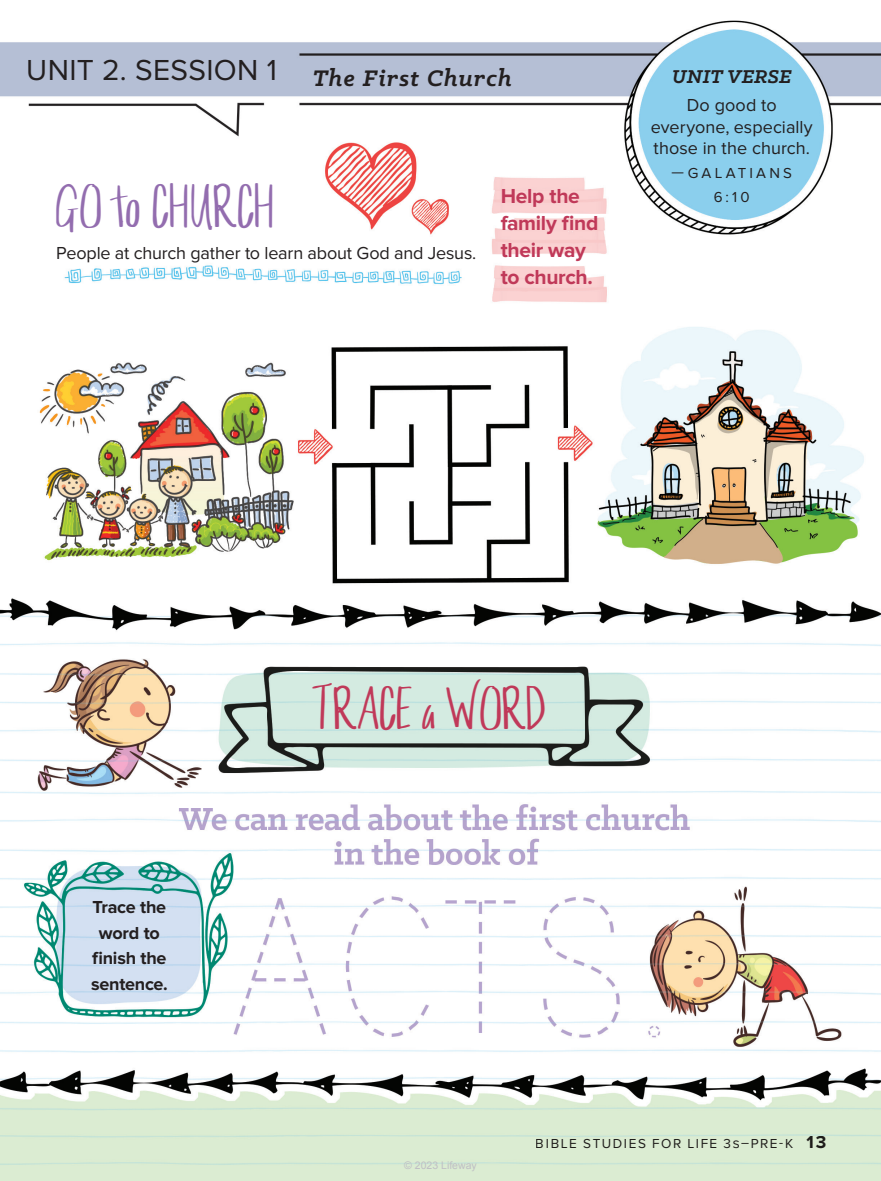
<style>
.page{position:relative;width:881px;height:1181px;background:#fff}
.page>*{position:absolute;margin:0;border:0;box-sizing:border-box;transform-origin:0 0}
.t1{font:42px "finesse";letter-spacing:.02em;color:#c03959}
.t2{font:42px "finesse";letter-spacing:.02em;color:#936daf}
.t3{font:30px "Proxima Nova";letter-spacing:.01em;color:#231f20}
.t4{font:700 21px/27px "Proxima Nova";letter-spacing:-.015em;color:#c03959}
.t5{font:italic 700 21px "Klinic Slab";letter-spacing:.02em;color:#231f20}
.t6{font:18px/21.6px "Proxima Nova";letter-spacing:-.005em;color:#231f20;text-align:center}
.t7{font:700 18px/25.5px "Proxima Nova";letter-spacing:-.015em;color:#231f20;text-align:center}
.t8{font:15px/24px "Proxima Nova";letter-spacing:.215em;color:#231f20;text-align:center}
.t9{font:13.5px "Proxima Nova";letter-spacing:.115em;color:#231f20}
.t10{font:10.5px "Arial";color:#bfbfc4}
.s1{font-size:36px}
.s2{font-weight:700;font-size:18px}
</style>
<div class="page">
<img style="left:0;top:20px;width:880px;height:1160px">
<svg style="left:0;top:1176px;width:3px;height:5px"></svg>
<h2 class="t3" style="left:26px;top:53px;width:487px">UNIT 2. SESSION 1 <sub>The</sub> <sub>First</sub> <sub>Church</sub></h2>
<h1 class="t2" style="left:56px;top:188px;width:221px">GO to CHURCH</h1>
<p class="t6" style="left:56px;top:242px;width:421px">People at church gather to learn about God and Jesus.</p>
<p class="t4" style="left:500px;top:183px;width:99px">Help the family find their way to church.</p>
<p class="t5" style="left:671px;top:63px;width:121px">UNIT VERSE</p>
<p class="t6" style="left:650px;top:95px;width:163px">Do good to everyone, especially those in the church.</p>
<p class="t8" style="left:671px;top:162px;width:122px">—GALATIANS<br>6:10</p>
<p class="t7" style="left:91px;top:894px;width:78px">Trace the word to finish the sentence.</p>
<h1 class="t1" style="left:313px;top:690px;width:234px">TRACE <span class="s1">a</span> WORD</h1>
<p class="t10" style="left:404px;top:1158px;width:74px">© 2023 Lifeway</p>
<p class="t9" style="left:535px;top:1135px;width:292px">BIBLE STUDIES FOR LIFE 3s–PRE-K <span class="s2">13</span></p>
</div>
